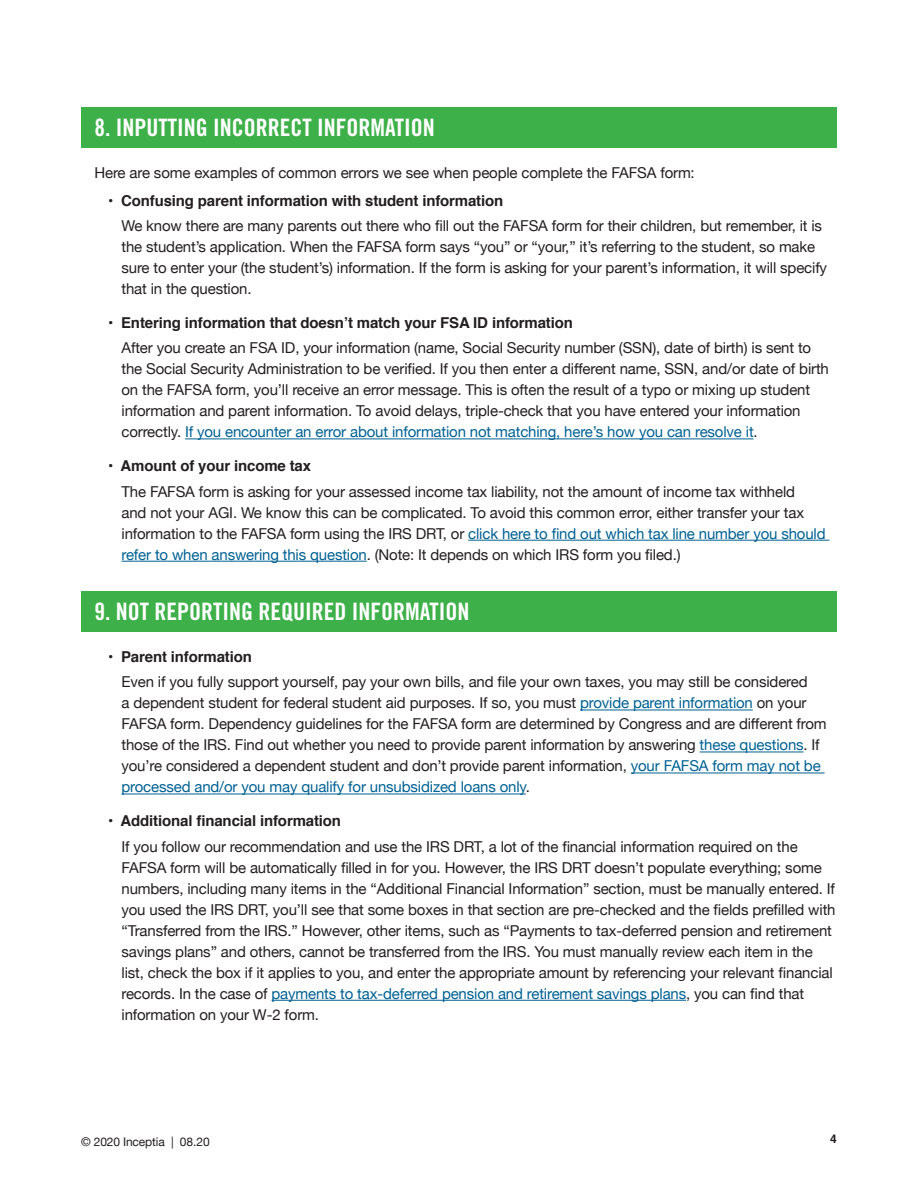
<style>
.page{position:relative;width:918px;height:1188px;background:#fff}
.page>*{position:absolute;margin:0;border:0;box-sizing:border-box;transform-origin:0 0}
.t1{font:24px "Trade Gothic LT Std Bd Cn 20";color:#fff}
.t2{font:15px/21px "Helvetica Neue";letter-spacing:-.01em;color:#231f20}
.t3{font:700 15px "Helvetica";letter-spacing:-.01em;color:#231f20}
.t4{font:12px "Helvetica Neue";letter-spacing:-.01em;color:#231f20}
.t5{font:700 12px "Helvetica";color:#231f20}
.s1{color:#006192}
</style>
<div class="page">
<div style="left:81px;top:107px;width:756px;height:41px;background:#3eb049"></div>
<div style="left:81px;top:591px;width:756px;height:40px;background:#3eb049"></div>
<hr style="left:185px;top:439px;width:569px;height:1px;background:#006192">
<hr style="left:468px;top:540px;width:362px;height:1px;background:#006192">
<hr style="left:122px;top:561px;width:245px;height:1px;background:#006192">
<hr style="left:580px;top:710px;width:173px;height:1px;background:#006192">
<hr style="left:700px;top:752px;width:104px;height:1px;background:#006192">
<hr style="left:631px;top:773px;width:194px;height:1px;background:#006192">
<hr style="left:122px;top:794px;width:404px;height:1px;background:#006192">
<hr style="left:272px;top:1000px;width:414px;height:1px;background:#006192">
<p class="t1" style="left:94px;top:113px;width:342px">8. INPUTTING INCORRECT INFORMATION</p>
<p class="t2" style="left:94px;top:163px;width:602px">Here are some examples of common errors we see when people complete the FAFSA form:</p>
<p class="t3" style="left:108px;top:188px;width:397px">• Confusing parent information with student information</p>
<p class="t2" style="left:122px;top:216px;width:707px">We know there are many parents out there who fill out the FAFSA form for their children, but remember, it is the student’s application. When the FAFSA form says “you” or “your,” it’s referring to the student, so make sure to enter your (the student’s) information. If the form is asking for your parent’s information, it will specify that in the question.</p>
<p class="t3" style="left:108px;top:311px;width:467px">• Entering information that doesn’t match your FSA ID information</p>
<p class="t2" style="left:122px;top:338px;width:709px">After you create an FSA ID, your information (name, Social Security number (SSN), date of birth) is sent to the Social Security Administration to be verified. If you then enter a different name, SSN, and/or date of birth on the FAFSA form, you’ll receive an error message. This is often the result of a typo or mixing up student information and parent information. To avoid delays, triple-check that you have entered your information correctly. <span class="s1">If you encounter an error about information not matching, here’s how you can resolve it</span>.</p>
<p class="t3" style="left:108px;top:454px;width:205px">• Amount of your income tax</p>
<p class="t2" style="left:122px;top:482px;width:706px">The FAFSA form is asking for your assessed income tax liability, not the amount of income tax withheld<br>and not your AGI. We know this can be complicated. To avoid this common error, either transfer your tax information to the FAFSA form using the IRS DRT, or <span class="s1">click here to find out which tax line number you should refer to when answering this question</span>. (Note: It depends on which IRS form you filed.)</p>
<p class="t1" style="left:94px;top:597px;width:377px">9. NOT REPORTING REQUIRED INFORMATION</p>
<p class="t3" style="left:108px;top:645px;width:145px">• Parent information</p>
<p class="t2" style="left:122px;top:673px;width:707px">Even if you fully support yourself, pay your own bills, and file your own taxes, you may still be considered<br>a dependent student for federal student aid purposes. If so, you must <span class="s1">provide parent information</span> on your FAFSA form. Dependency guidelines for the FAFSA form are determined by Congress and are different from those of the IRS. Find out whether you need to provide parent information by answering <span class="s1">these questions</span>. If you’re considered a dependent student and don’t provide parent information, <span class="s1">your FAFSA form may not be processed and/or you may qualify for unsubsidized loans only</span>.</p>
<p class="t3" style="left:108px;top:809px;width:235px">• Additional financial information</p>
<p class="t2" style="left:122px;top:837px;width:716px">If you follow our recommendation and use the IRS DRT, a lot of the financial information required on the FAFSA form will be automatically filled in for you. However, the IRS DRT doesn’t populate everything; some numbers, including many items in the “Additional Financial Information” section, must be manually entered. If you used the IRS DRT, you’ll see that some boxes in that section are pre-checked and the fields prefilled with “Transferred from the IRS.” However, other items, such as “Payments to tax-deferred pension and retirement savings plans” and others, cannot be transferred from the IRS. You must manually review each item in the list, check the box if it applies to you, and enter the appropriate amount by referencing your relevant financial records. In the case of <span class="s1">payments to tax-deferred pension and retirement savings plans</span>, you can find that information on your W-2 form.</p>
<p class="t4" style="left:81px;top:1133px;width:130px">© 2020 Inceptia | 08.20</p>
<p class="t5" style="left:830px;top:1129px;width:8px">4</p>
</div>
